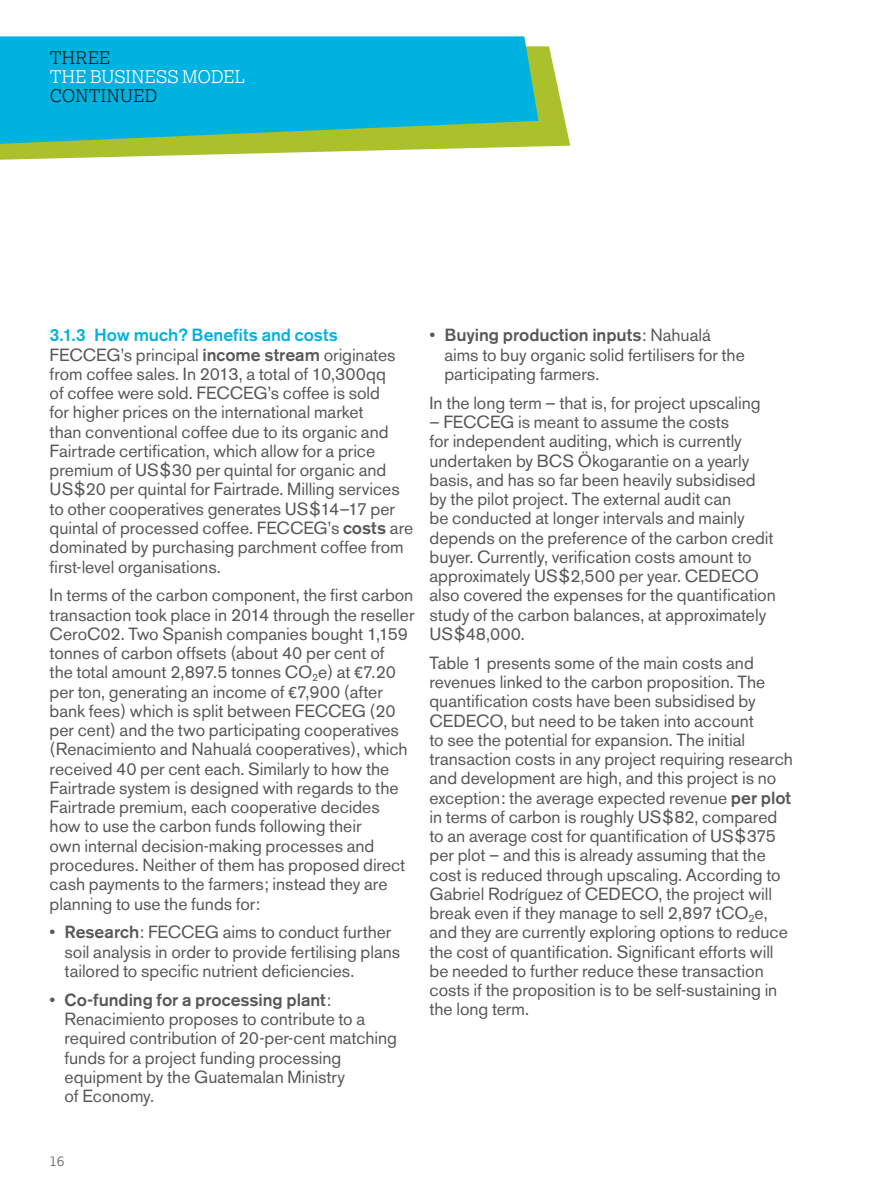
<style>
.page{position:relative;width:869px;height:1191px;background:#fff}
.page>*{position:absolute;margin:0;border:0;box-sizing:border-box;transform-origin:0 0}
.t1{font:17.5px/19.2px "Akzidenz Grotesk BE";color:#57585a}
.t2{font:300 17.5px "Lexia";letter-spacing:.005em;color:#fff}
.t3{font:300 17.5px "Lexia";letter-spacing:.02em;color:#231f20}
.t4{font:300 14px "Lexia";color:#57585a}
.s1{font-weight:500;color:#00b2e0}
.s2{font-weight:500}
.s3{font-family:"Calibri"}
</style>
<div class="page">
<svg style="left:0;top:46px;width:570px;height:114px"></svg>
<svg style="left:0;top:36px;width:538px;height:121px;background:#27b7c1"></svg>
<p class="t3" style="left:50px;top:46px;width:60px">THREE</p>
<p class="t2" style="left:50px;top:65px;width:196px">THE BUSINESS MODEL</p>
<p class="t3" style="left:50px;top:85px;width:25px">CONTINUED</p>
<p class="t1" style="left:50px;top:326px;width:365px"><span class="s1">3.1.3 How much? Benefits and costs </span>FECCEG’s principal <span class="s2">income stream</span> originates from coffee sales. In 2013, a total of 10,300qq<br>of coffee were sold. FECCEG’s coffee is sold<br>for higher prices on the international market<br>than conventional coffee due to its organic and Fairtrade certification, which allow for a price premium of US$30 per quintal for organic and US$20 per quintal for Fairtrade. Milling services to other cooperatives generates US$14–17 per quintal of processed coffee. FECCEG’s <span class="s2">costs</span> are dominated by purchasing parchment coffee from first-level organisations.</p>
<p class="t1" style="left:50px;top:585px;width:366px">In terms of the carbon component, the first carbon transaction took place in 2014 through the reseller CeroC02. Two Spanish companies bought 1,159 tonnes of carbon offsets (about 40 per cent of<br>the total amount 2,897.5 tonnes CO<sub>2</sub>e) at <span class="s3">€</span>7.20 per ton, generating an income of <span class="s3">€</span>7,900 (after bank fees) which is split between FECCEG (20 per cent) and the two participating cooperatives (Renacimiento and Nahualá cooperatives), which received 40 per cent each. Similarly to how the Fairtrade system is designed with regards to the Fairtrade premium, each cooperative decides how to use the carbon funds following their<br>own internal decision-making processes and procedures. Neither of them has proposed direct cash payments to the farmers; instead they are planning to use the funds for:</p>
<p class="t1" style="left:64px;top:922px;width:337px;text-indent:-15px">• <span class="s2">Research</span>: FECCEG aims to conduct further soil analysis in order to provide fertilising plans tailored to specific nutrient deficiencies.</p>
<p class="t1" style="left:64px;top:990px;width:334px;text-indent:-15px">• <span class="s2">Co-funding for a processing plant</span>:<br>Renacimiento proposes to contribute to a required contribution of 20-per-cent matching funds for a project funding processing equipment by the Guatemalan Ministry<br>of Economy.</p>
<p class="t1" style="left:444px;top:326px;width:302px;text-indent:-15px">• <span class="s2">Buying production inputs</span>: Nahualá aims to buy organic solid fertilisers for the participating farmers.</p>
<p class="t1" style="left:429px;top:393px;width:332px">In the long term – that is, for project upscaling</p>
<p class="t1" style="left:429px;top:412px;width:347px">– FECCEG is meant to assume the costs<br>for independent auditing, which is currently undertaken by BCS Ökogarantie on a yearly basis, and has so far been heavily subsidised by the pilot project. The external audit can<br>be conducted at longer intervals and mainly depends on the preference of the carbon credit buyer. Currently, verification costs amount to approximately US$2,500 per year. CEDECO also covered the expenses for the quantification study of the carbon balances, at approximately US$48,000.</p>
<p class="t1" style="left:429px;top:653px;width:365px">Table 1 presents some of the main costs and revenues linked to the carbon proposition. The quantification costs have been subsidised by CEDECO, but need to be taken into account<br>to see the potential for expansion. The initial transaction costs in any project requiring research and development are high, and this project is no exception: the average expected revenue <span class="s2">per plot </span>in terms of carbon is roughly US$82, compared to an average cost for quantification of US$375 per plot – and this is already assuming that the cost is reduced through upscaling. According to Gabriel Rodríguez of CEDECO, the project will break even if they manage to sell 2,897 tCO<sub>2</sub>e, and they are currently exploring options to reduce the cost of quantification. Significant efforts will be needed to further reduce these transaction costs if the proposition is to be self-sustaining in the long term.</p>
<p class="t4" style="left:50px;top:1152px;width:16px">16</p>
</div>
